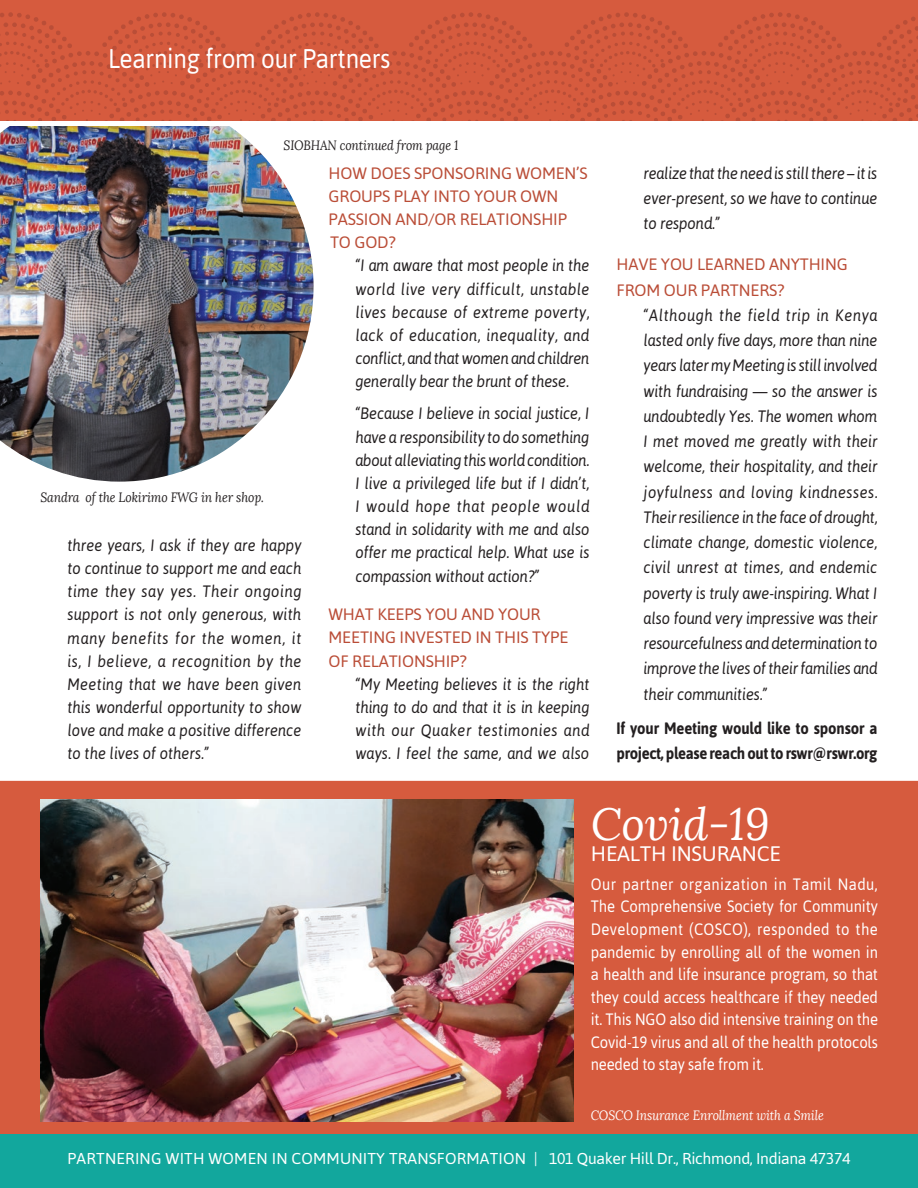
<style>
.page{position:relative;width:918px;height:1188px;background:#fff}
.page>*{position:absolute;margin:0;border:0;box-sizing:border-box;transform-origin:0 0}
.t1{font:italic 45px "Lora";color:#fff}
.t2{font:27px "Asap";letter-spacing:-.01em;color:#fff;scale:.9 1}
.t3{font:21px "Asap";letter-spacing:-.01em;color:#fff}
.t4{font:italic 16.5px/23.1px "Asap";letter-spacing:-.01em;color:#231f20;text-align:justify;scale:.9 1}
.t5{font:16.5px/22.5px "Asap";letter-spacing:-.01em;color:#fff;text-align:justify;scale:.9 1}
.t6{font:16.5px/23.1px "Asap";letter-spacing:-.01em;color:#ba4d37}
.t7{font:700 16.5px/25.2px "Asap";letter-spacing:-.02em;color:#231f20;scale:.9 1}
.t8{font:15.75px "Asap";letter-spacing:.01em;color:#fff}
.t9{font:italic 13.5px "Lora";letter-spacing:-.01em;color:#231f20;scale:.9 1}
.t10{font:italic 13.5px "Lora";letter-spacing:-.01em;color:#fff;scale:.9 1}
.s1{font-style:inherit}
</style>
<div class="page">
<img style="left:0;top:126px;width:314px;height:356px">
<div style="left:0;top:781px;width:918px;height:353px;background:#d65b3e"></div>
<div style="left:0;top:0;width:918px;height:121px;background:#d65b3e"></div>
<svg style="left:0;top:12px;width:918px;height:109px"></svg>
<div style="left:0;top:1134px;width:918px;height:54px;background:#12a79d"></div>
<img style="left:41px;top:799px;width:532px;height:322px">
<h2 class="t2" style="left:108px;top:41px;width:315px">Learning from our Partners</h2>
<p class="t9" style="left:284px;top:137px;width:196px">SIOBHAN continued from page 1</p>
<p class="t9" style="left:40px;top:489px;width:250px">Sandra of the Lokirimo FWG in her shop.</p>
<p class="t4" style="left:68px;top:533px;width:262px">three years, I ask if they are happy to continue to support me and each time they say yes. Their ongoing support is not only generous, with many benefits for the women, it is, I believe, a recognition by the Meeting that we have been given this wonderful opportunity to show love and make a positive difference to the lives of others.”</p>
<p class="t6" style="left:329px;top:161px;width:261px">HOW DOES SPONSORING WOMEN’S<br>GROUPS PLAY INTO YOUR OWN<br>PASSION AND/OR RELATIONSHIP<br>TO GOD?</p>
<p class="t4" style="left:356px;top:254px;width:262px">“I am aware that most people in the world live very difficult, unstable lives because of extreme poverty, lack of education, inequality, and conflict, and that women and children generally bear the brunt of these.</p>
<p class="t4" style="left:356px;top:401px;width:262px">“Because I believe in social justice, I have a responsibility to do something about alleviating this world condition.<br>I live a privileged life but if I didn’t, I would hope that people would stand in solidarity with me and also offer me practical help. What use is compassion without action?”</p>
<p class="t6" style="left:329px;top:602px;width:241px">WHAT KEEPS YOU AND YOUR<br>MEETING INVESTED IN THIS TYPE<br>OF RELATIONSHIP?</p>
<p class="t4" style="left:356px;top:672px;width:262px">“My Meeting believes it is the right thing to do and that it is in keeping with our Quaker testimonies and ways. I feel the same, and we also</p>
<p class="t4" style="left:644px;top:160px;width:262px;line-height:25.2px">realize that the need is still there – it is ever-present, so we have to continue to respond.”</p>
<p class="t6" style="left:617px;top:251px;width:233px;line-height:25.2px">HAVE YOU LEARNED ANYTHING<br>FROM OUR PARTNERS?</p>
<p class="t4" style="left:644px;top:302px;width:262px;line-height:25.2px">“Although the field trip in Kenya lasted only five days, more than nine years later my Meeting is still involved with fundraising — so the answer is undoubtedly Yes. The women whom I met moved me greatly with their welcome, their hospitality, and their joyfulness and loving kindnesses.<br>Their resilience in the face of drought, climate change, domestic violence, civil unrest at times, and endemic poverty is truly awe-inspiring. What I also found very impressive was their resourcefulness and determination to improve the lives of their families and their communities.”</p>
<p class="t7" style="left:617px;top:715px;width:292px">If your Meeting would like to sponsor a project, please reach out to rswr@rswr.org</p>
<h1 class="t1" style="left:591px;top:796px;width:180px">Covid-19</h1>
<p class="t3" style="left:591px;top:840px;width:192px">HEALTH INSURANCE</p>
<p class="t5" style="left:591px;top:872px;width:321px">Our partner organization in Tamil Nadu, The Comprehensive Society for Community Development (COSCO), responded to the pandemic by enrolling all of the women in a health and life insurance program, so that they could access healthcare if they needed it. This NGO also did intensive training on the Covid-19 virus and all of the health protocols needed to stay safe from it.</p>
<p class="t10" style="left:591px;top:1107px;width:261px">COSCO Insurance Enrollment with a Smile</p>
<p class="t8" style="left:68px;top:1148px;width:785px">PARTNERING WITH WOMEN IN COMMUNITY TRANSFORMATION <span class="s1">|</span> 101 Quaker Hill Dr., Richmond, Indiana 47374</p>
</div>
